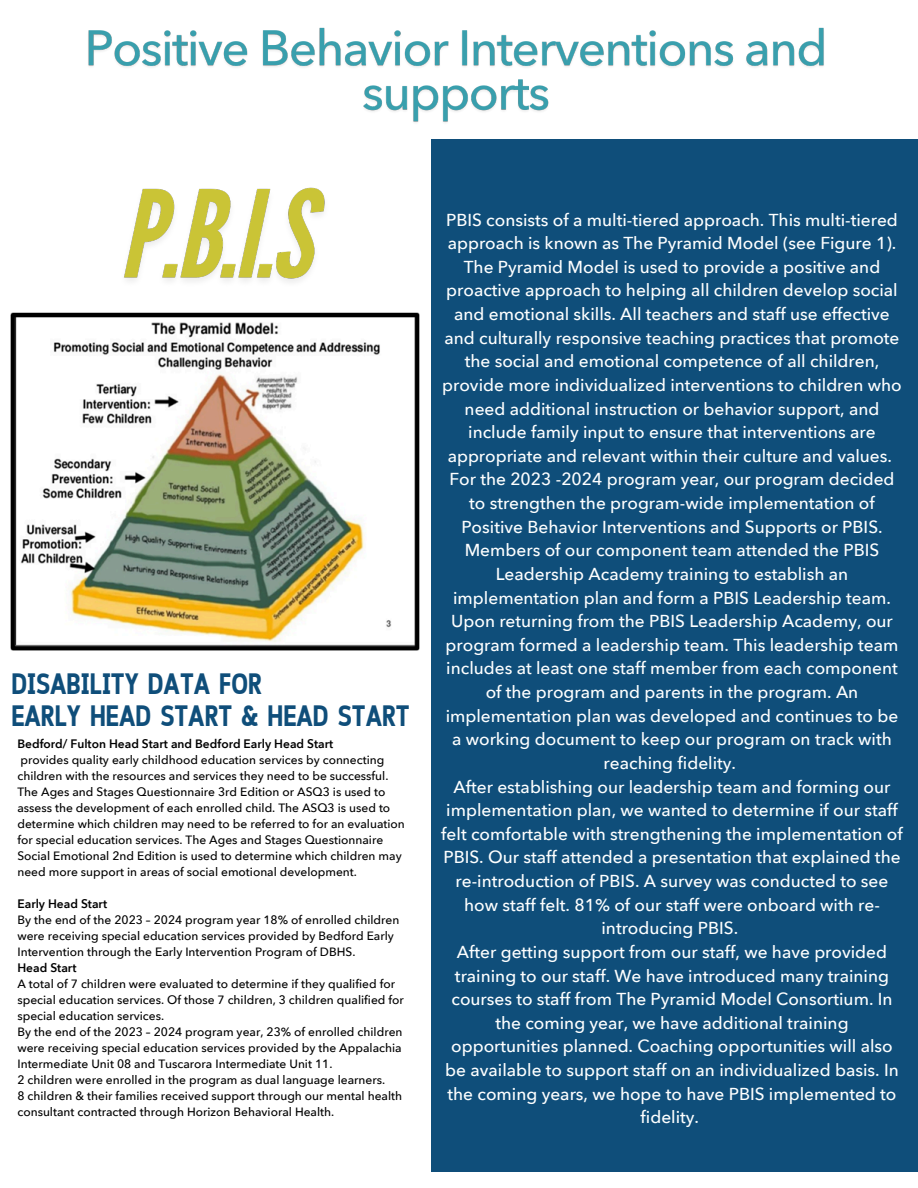
<style>
.page{position:relative;width:918px;height:1188px;background:#fff}
.page>*{position:absolute;margin:0;border:0;box-sizing:border-box;transform-origin:0 0}
.t1{font:700 29.4px/31.8px "Cloud Cond";color:#0f4e7a}
.t2{font:500 17.25px/23.7px "Avenir Next Arabic";color:#feffff;text-align:center}
.t3{font:500 12px/16px "Avenir Next Arabic";color:#000001}
.t4{font:600 12px "Avenir Next Arabic";color:#000001}
</style>
<div class="page">
<div style="left:431px;top:139px;width:487px;height:1033px;background:#0f4e7a"></div>
<img style="left:11px;top:312px;width:408px;height:339px">
<img style="left:124px;top:187px;width:201px;height:95px">
<img style="left:88px;top:27px;width:736px;height:96px">
<p class="t1" style="left:11px;top:671px;width:400px">DISABILITY DATA FOR<br>EARLY HEAD START &amp; HEAD START</p>
<h3 class="t4" style="left:17px;top:737px;width:317px">Bedford/ Fulton Head Start and Bedford Early Head Start</h3>
<p class="t3" style="left:17px;top:752px;width:389px">provides quality early childhood education services by connecting children with the resources and services they need to be successful.<br>The Ages and Stages Questionnaire 3rd Edition or ASQ3 is used to assess the development of each enrolled child. The ASQ3 is used to determine which children may need to be referred to for an evaluation for special education services. The Ages and Stages Questionnaire Social Emotional 2nd Edition is used to determine which children may need more support in areas of social emotional development.</p>
<p class="t4" style="left:17px;top:897px;width:91px">Early Head Start</p>
<p class="t3" style="left:17px;top:912px;width:383px">By the end of the 2023 – 2024 program year 18% of enrolled children were receiving special education services provided by Bedford Early<br>Intervention through the Early Intervention Program of DBHS.</p>
<p class="t4" style="left:17px;top:961px;width:60px">Head Start</p>
<p class="t3" style="left:17px;top:976px;width:388px">A total of 7 children were evaluated to determine if they qualified for special education services. Of those 7 children, 3 children qualified for special education services.</p>
<p class="t3" style="left:17px;top:1024px;width:387px;text-align:justify">By the end of the 2023 – 2024 program year, 23% of enrolled children were receiving special education services provided by the Appalachia Intermediate Unit 08 and Tuscarora Intermediate Unit 11.</p>
<p class="t3" style="left:17px;top:1072px;width:369px">2 children were enrolled in the program as dual language learners.</p>
<p class="t3" style="left:17px;top:1088px;width:386px">8 children &amp; their families received support through our mental health consultant contracted through Horizon Behavioral Health.</p>
<h4 class="t2" style="left:441px;top:208px;width:463px">PBIS consists of a multi-tiered approach. This multi-tiered approach is known as The Pyramid Model (see Figure 1).<br>The Pyramid Model is used to provide a positive and proactive approach to helping all children develop social and emotional skills. All teachers and staff use effective and culturally responsive teaching practices that promote the social and emotional competence of all children, provide more individualized interventions to children who need additional instruction or behavior support, and include family input to ensure that interventions are appropriate and relevant within their culture and values.<br>For the 2023 -2024 program year, our program decided to strengthen the program-wide implementation of Positive Behavior Interventions and Supports or PBIS.<br>Members of our component team attended the PBIS Leadership Academy training to establish an implementation plan and form a PBIS Leadership team.<br>Upon returning from the PBIS Leadership Academy, our program formed a leadership team. This leadership team includes at least one staff member from each component of the program and parents in the program. An implementation plan was developed and continues to be a working document to keep our program on track with reaching fidelity.<br>After establishing our leadership team and forming our implementation plan, we wanted to determine if our staff felt comfortable with strengthening the implementation of PBIS. Our staff attended a presentation that explained the re-introduction of PBIS. A survey was conducted to see how staff felt. 81% of our staff were onboard with re&shy;introducing PBIS.<br>After getting support from our staff, we have provided training to our staff. We have introduced many training courses to staff from The Pyramid Model Consortium. In the coming year, we have additional training opportunities planned. Coaching opportunities will also be available to support staff on an individualized basis. In the coming years, we hope to have PBIS implemented to fidelity.</h4>
</div>
